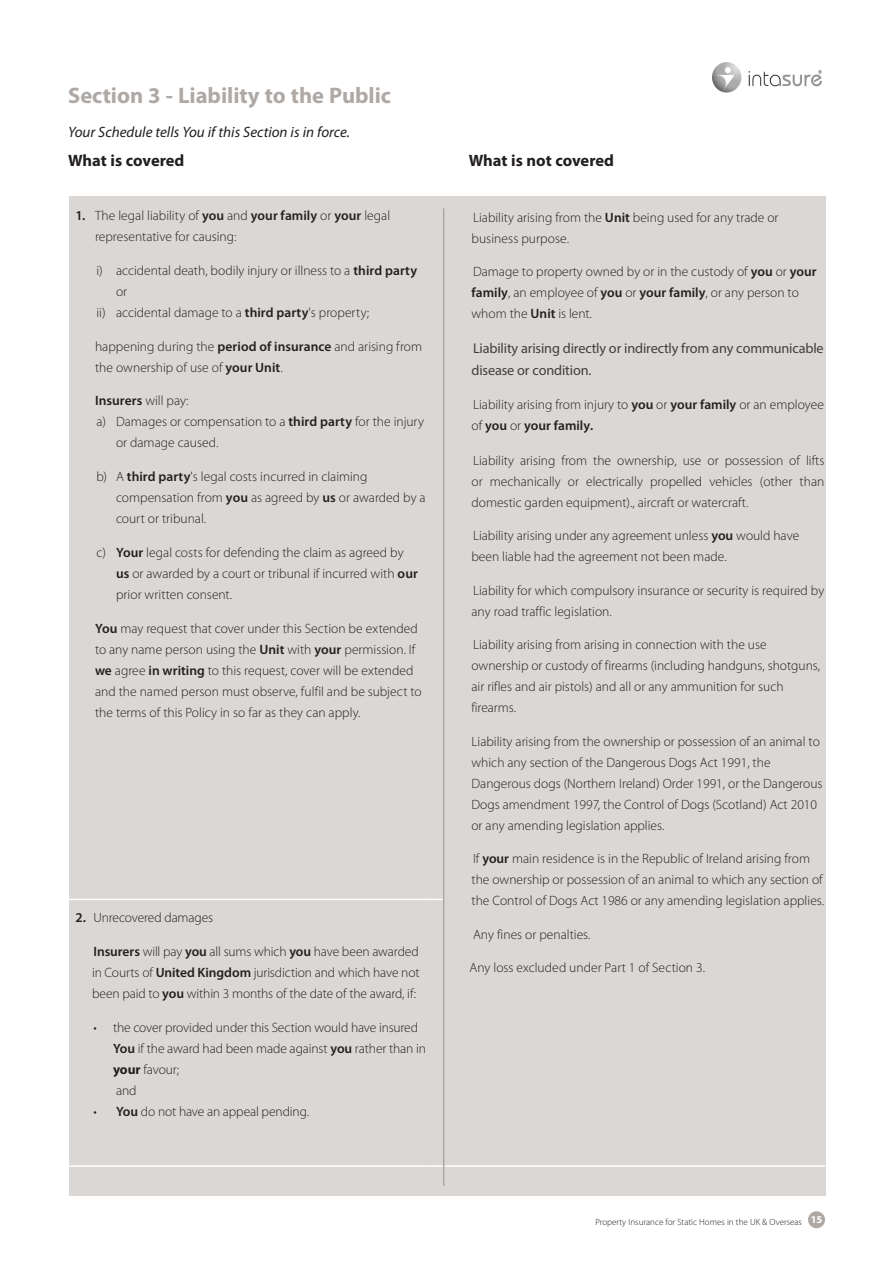
<style>
.page{position:relative;width:893px;height:1263px;background:#fff}
.page>*{position:absolute;margin:0;border:0;box-sizing:border-box;transform-origin:0 0}
.Headings{font:700 22.5px "Myriad Pro";color:#afa9a6}
.t1{font:700 16.5px "Myriad Pro";letter-spacing:-.01em;color:#231f20}
.Headings-2{font:italic 15px "Myriad Pro";color:#231f20}
.t2{font:14.25px/22.2px "Myriad Pro";letter-spacing:-.01em;color:#404040}
.t3{font:300 13.5px/21px "Myriad Pro";color:#231f20}
.t4{font:600 13.5px "Myriad Pro";letter-spacing:.005em;color:#231f20}
.t5{font:300 9px "Myriad Pro";color:#231f20}
.s1{font-weight:600}
.s2{font-weight:300}
.s3{font-weight:700}
</style>
<div class="page">
<div style="left:808px;top:1211px;width:17px;height:17px;background:#afa9a6;border-radius:50%"></div>
<img style="left:713px;top:63px;width:109px;height:30px">
<div style="left:69px;top:196px;width:757px;height:999px;background:#dad7d5"></div>
<hr style="left:68px;top:1165px;width:361px;height:2px;background:#fff">
<hr style="left:429px;top:1165px;width:37px;height:2px;background:#fff">
<hr style="left:466px;top:1165px;width:359px;height:2px;background:#fff">
<hr style="left:68px;top:899px;width:361px;height:1px;background:#fff">
<svg style="left:429px;top:899px;width:14px;height:1px"></svg>
<hr style="left:443px;top:208px;width:1px;height:978px;background:#afa9a6">
<p class="Headings" style="left:68px;top:81px;width:325px">Section 3 - Liability to the Public</p>
<p class="Headings-2" style="left:68px;top:122px;width:283px">Your Schedule tells You if this Section is in force.</p>
<p class="t1" style="left:68px;top:150px;width:118px">What is covered</p>
<p class="t1" style="left:469px;top:150px;width:147px">What is not covered</p>
<p class="t3" style="left:95px;top:205px;width:297px;text-indent:-20px"><span class="s1">1.</span> The legal liability of <span class="s1">you</span> and <span class="s1">your family</span> or <span class="s1">your</span> legal representative for causing:</p>
<p class="t3" style="left:116px;top:260px;width:303px;text-indent:-20px">i) accidental death, bodily injury or illness to a <span class="s1">third party </span>or</p>
<p class="t3" style="left:97px;top:302px;width:274px">ii) accidental damage to a <span class="s1">third party</span>'s property;</p>
<p class="t3" style="left:95px;top:335px;width:329px">happening during the <span class="s1">period of insurance</span> and arising from the ownership of use of <span class="s1">your Unit</span>.</p>
<p class="t4" style="left:95px;top:392px;width:95px">Insurers <span class="s2">will pay:</span></p>
<p class="t3" style="left:116px;top:411px;width:310px;text-indent:-19px">a) Damages or compensation to a <span class="s1">third party</span> for the injury or damage caused.</p>
<p class="t3" style="left:116px;top:466px;width:311px;text-indent:-20px">b) A <span class="s1">third party</span>'s legal costs incurred in claiming compensation from <span class="s1">you</span> as agreed by <span class="s1">us</span> or awarded by a court or tribunal.</p>
<p class="t3" style="left:116px;top:542px;width:303px;text-indent:-20px">c) <span class="s1">Your</span> legal costs for defending the claim as agreed by <span class="s1">us</span> or awarded by a court or tribunal if incurred with <span class="s1">our </span>prior written consent.</p>
<p class="t3" style="left:95px;top:617px;width:328px"><span class="s1">You</span> may request that cover under this Section be extended to any name person using the <span class="s1">Unit</span> with <span class="s1">your</span> permission. If <span class="s1">we</span> agree <span class="s1">in writing</span> to this request, cover will be extended and the named person must observe, fulfil and be subject to the terms of this Policy in so far as they can apply.</p>
<p class="t3" style="left:76px;top:907px;width:139px"><span class="s1">2.</span> Unrecovered damages</p>
<p class="t3" style="left:92px;top:941px;width:329px;text-align:justify"><span class="s1">Insurers</span> will pay <span class="s1">you</span> all sums which <span class="s1">you</span> have been awarded in Courts of <span class="s1">United Kingdom</span> jurisdiction and which have not been paid to <span class="s1">you</span> within 3 months of the date of the award, if:</p>
<p class="t3" style="left:113px;top:1017px;width:314px;text-indent:-20px">• the cover provided under this Section would have insured<br><span class="s1">You</span> if the award had been made against <span class="s1">you</span> rather than in <span class="s3">your</span> favour;</p>
<p class="t3" style="left:116px;top:1080px;width:22px">and</p>
<p class="t3" style="left:94px;top:1101px;width:217px">• <span class="s1">You</span> do not have an appeal pending.</p>
<p class="t3" style="left:471px;top:207px;width:308px">Liability arising from the <span class="s1">Unit</span> being used for any trade or business purpose.</p>
<p class="t3" style="left:471px;top:261px;width:347px">Damage to property owned by or in the custody of <span class="s1">you</span> or <span class="s1">your family</span>, an employee of <span class="s1">you</span> or <span class="s1">your family</span>, or any person to whom the <span class="s1">Unit</span> is lent.</p>
<p class="t2" style="left:471px;top:337px;width:354px">Liability arising directly or indirectly from any communicable disease or condition.</p>
<p class="t3" style="left:471px;top:394px;width:354px">Liability arising from injury to <span class="s1">you</span> or <span class="s1">your family</span> or an employee of <span class="s1">you</span> or <span class="s1">your family.</span></p>
<p class="t3" style="left:471px;top:450px;width:354px;text-align:justify">Liability arising from the ownership, use or possession of lifts or mechanically or electrically propelled vehicles (other than domestic garden equipment)., aircraft or watercraft.</p>
<p class="t3" style="left:471px;top:525px;width:329px">Liability arising under any agreement unless <span class="s1">you</span> would have been liable had the agreement not been made.</p>
<p class="t3" style="left:471px;top:579px;width:354px">Liability for which compulsory insurance or security is required by any road traffic legislation.</p>
<p class="t3" style="left:471px;top:634px;width:350px">Liability arising from arising in connection with the use ownership or custody of firearms (including handguns, shotguns, air rifles and air pistols) and all or any ammunition for such firearms.</p>
<p class="t3" style="left:471px;top:731px;width:353px">Liability arising from the ownership or possession of an animal to which any section of the Dangerous Dogs Act 1991, the Dangerous dogs (Northern Ireland) Order 1991, or the Dangerous Dogs amendment 1997, the Control of Dogs (Scotland) Act 2010 or any amending legislation applies.</p>
<p class="t3" style="left:471px;top:848px;width:354px">If <span class="s1">your</span> main residence is in the Republic of Ireland arising from the ownership or possession of an animal to which any section of the Control of Dogs Act 1986 or any amending legislation applies.</p>
<p class="t3" style="left:473px;top:924px;width:119px">Any fines or penalties.</p>
<p class="t3" style="left:470px;top:957px;width:237px">Any loss excluded under Part 1 of Section 3.</p>
<p class="t5" style="left:595px;top:1216px;width:228px">Property Insurance for Static Homes in the UK &amp; Overseas <sup>15</sup></p>
</div>
